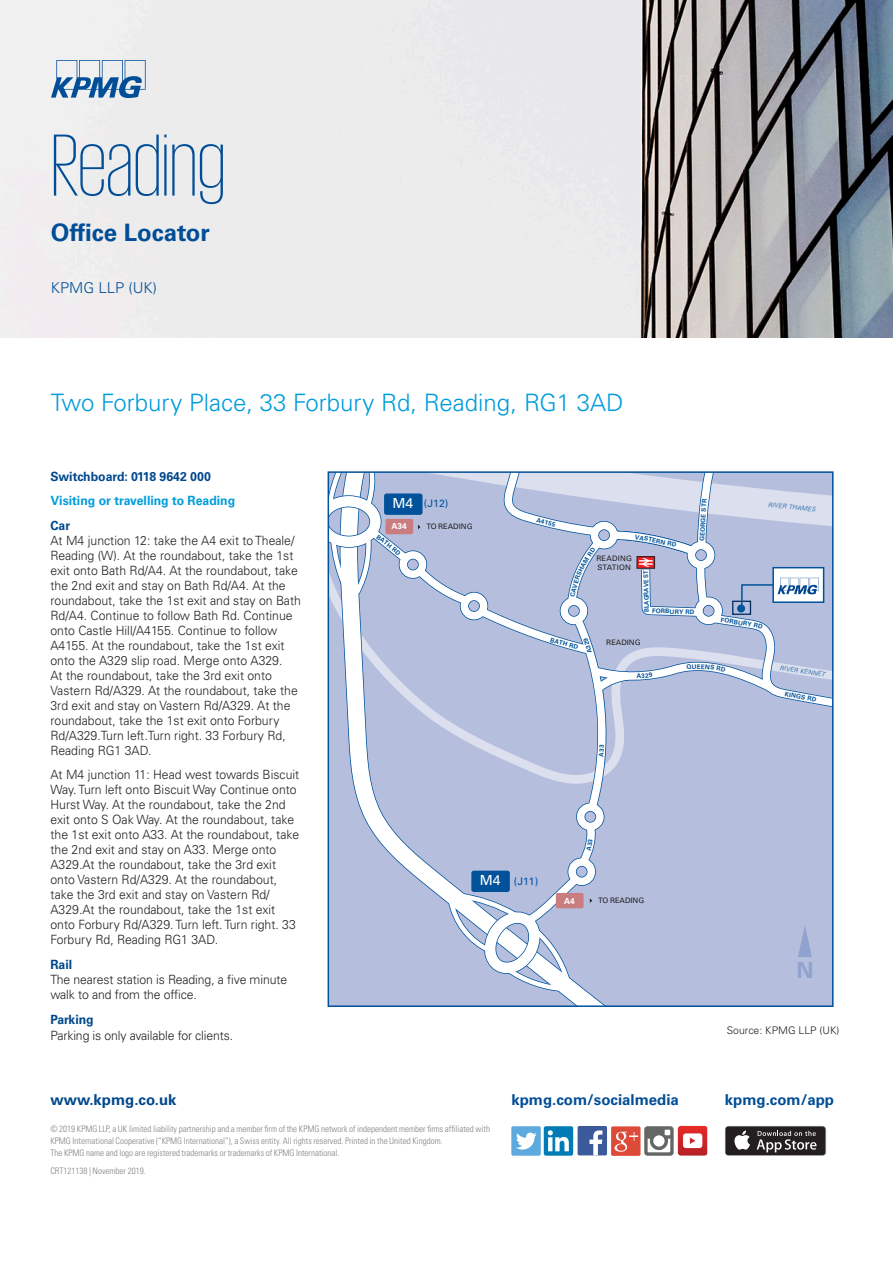
<style>
.page{position:relative;width:893px;height:1263px;background:#fff}
.page>*{position:absolute;margin:0;border:0;box-sizing:border-box;transform-origin:0 0}
.t1{font:200 90px "KPMG";color:#014d97}
.t2{font:300 24px "Univers LT Std";color:#009cdc}
.t3{font:700 24px "Univers LT Std";color:#014d97}
.t4{font:700 22.05px "Univers LT Std";color:#90a3ce}
.t5{font:700 15px "Univers LT Std";color:#014d97}
.t6{font:700 15px "Univers LT Std";color:#01478d}
.t7{font:300 15px "Univers LT Std";color:#014d97}
.t8{font:300 12.75px/15px "Univers LT Std";color:#231f20;scale:.96 1}
.t9{font:700 12.75px/23.5px "Univers LT Std";color:#009cdc;scale:.96 1}
.t10{font:300 10.5px "Univers LT Std";color:#231f20}
.t11{font:10.5px "Univers LT Std";color:#00529b}
.t12{font:300 condensed 9px/12px "Univers LT Std";color:#808285}
.t13{font:700 8.4px "Univers LT Std";color:#fff}
.t14{font:7.5px "Univers LT Std";color:#231f20}
.t15{font:7.5px/9px "Univers LT Std";letter-spacing:.03em;color:#231f20}
.t16{font:700 6.3px "Univers LT Std";color:#00529a}
.t17{font:italic 300 6.3px "Univers LT Std";color:#00529a}
.t18{font:700 6.3px "Univers LT Std";color:#00529a;scale:.93 1}
.s1{color:#01478d}
.s2{font-weight:700;color:#01478d}
.s3{font-size:13.95px;color:#fff}
</style>
<div class="page">
<img style="left:0;top:0;width:893px;height:338px">
<svg style="left:51px;top:60px;width:95px;height:38px"></svg>
<div style="left:725px;top:1126px;width:101px;height:30px;background:#7d7d7f;border-radius:4px"></div>
<div style="left:725px;top:1126px;width:100px;height:29px;background:#231f20;border-radius:3px"></div>
<svg style="left:734px;top:1130px;width:16px;height:20px"></svg>
<svg style="left:757px;top:1131px;width:59px;height:21px"></svg>
<div style="left:544px;top:1126px;width:29px;height:30px;background:#007bb6;border-radius:2px"></div>
<svg style="left:548px;top:1130px;width:21px;height:21px"></svg>
<div style="left:578px;top:1126px;width:29px;height:29px;background:#3c5a99;border-radius:2px"></div>
<svg style="left:589px;top:1130px;width:13px;height:25px"></svg>
<div style="left:611px;top:1126px;width:29px;height:30px;background:#de4a38;border-radius:2px"></div>
<svg style="left:614px;top:1132px;width:24px;height:20px"></svg>
<svg style="left:644px;top:1126px;width:63px;height:30px"></svg>
<div style="left:511px;top:1126px;width:30px;height:30px;background:#5ea9dd;border-radius:2px"></div>
<svg style="left:516px;top:1132px;width:21px;height:17px"></svg>
<svg style="left:328px;top:472px;width:505px;height:523px"></svg>
<p class="t1" style="left:51px;top:122px;width:176px">Reading</p>
<p class="t3" style="left:51px;top:218px;width:160px">Office Locator</p>
<p class="t7" style="left:51px;top:279px;width:107px">KPMG LLP (UK)</p>
<p class="t2" style="left:51px;top:387px;width:574px">Two Forbury Place, 33 Forbury Rd, Reading, RG1 3AD</p>
<p class="t9" style="left:50px;top:465px;width:194px"><span class="s1">Switchboard: 0118 9642 000<br></span>Visiting or travelling to Reading</p>
<p class="t8" style="left:50px;top:517px;width:262px"><span class="s2">Car<br></span>At M4 junction 12: take the A4 exit to Theale/ Reading (W). At the roundabout, take the 1st exit onto Bath Rd/A4. At the roundabout, take the 2nd exit and stay on Bath Rd/A4. At the roundabout, take the 1st exit and stay on Bath Rd/A4. Continue to follow Bath Rd. Continue onto Castle Hill/A4155. Continue to follow A4155. At the roundabout, take the 1st exit onto the A329 slip road. Merge onto A329.<br>At the roundabout, take the 3rd exit onto Vastern Rd/A329. At the roundabout, take the 3rd exit and stay on Vastern Rd/A329. At the roundabout, take the 1st exit onto Forbury Rd/A329.Turn left.Turn right. 33 Forbury Rd, Reading RG1 3AD.</p>
<p class="t8" style="left:50px;top:767px;width:261px">At M4 junction 11: Head west towards Biscuit Way. Turn left onto Biscuit Way Continue onto Hurst Way. At the roundabout, take the 2nd exit onto S Oak Way. At the roundabout, take the 1st exit onto A33. At the roundabout, take the 2nd exit and stay on A33. Merge onto A329.At the roundabout, take the 3rd exit onto Vastern Rd/A329. At the roundabout, take the 3rd exit and stay on Vastern Rd/ A329.At the roundabout, take the 1st exit onto Forbury Rd/A329. Turn left. Turn right. 33<br>Forbury Rd, Reading RG1 3AD.</p>
<p class="t8" style="left:50px;top:956px;width:248px"><span class="s2">Rail<br></span>The nearest station is Reading, a five minute walk to and from the office.</p>
<p class="t8" style="left:50px;top:1012px;width:192px;line-height:15.8px"><span class="s2">Parking<br></span>Parking is only available for clients.</p>
<p class="t10" style="left:727px;top:1024px;width:114px">Source: KPMG LLP (UK)</p>
<p class="t11" style="left:392px;top:497px;width:58px"><span class="s3">M4</span> (J12)</p>
<p class="t16" style="left:698px;top:541px;width:44px;rotate:-87deg">GEORGE STR</p>
<p class="t17" style="left:768px;top:501px;width:49px;rotate:6deg">RIVER THAMES</p>
<p class="t16" style="left:538px;top:516px;width:21px;rotate:15deg">A4155</p>
<p class="t13" style="left:391px;top:521px;width:17px">A34</p>
<p class="t14" style="left:426px;top:522px;width:48px">TO READING</p>
<p class="t16" style="left:635px;top:533px;width:44px;rotate:11deg">VASTERN RD</p>
<p class="t16" style="left:379px;top:533px;width:30px;rotate:38deg">BATH RD</p>
<p class="t15" style="left:596px;top:554px;width:37px">READING<br>STATION</p>
<p class="t18" style="left:643px;top:612px;width:47px;rotate:-91deg">BLAGRAVE ST</p>
<p class="t16" style="left:652px;top:607px;width:44px;rotate:2deg">FORBURY RD</p>
<p class="t16" style="left:722px;top:616px;width:44px;rotate:10deg">FORBURY RD</p>
<p class="t16" style="left:551px;top:636px;width:30px;rotate:16deg">BATH RD</p>
<p class="t16" style="left:586px;top:654px;width:17px;rotate:-108deg">A329</p>
<p class="t14" style="left:606px;top:637px;width:36px">READING</p>
<p class="t17" style="left:780px;top:663px;width:47px;rotate:9deg">RIVER KENNET</p>
<p class="t16" style="left:786px;top:690px;width:33px;rotate:10deg">KINGS RD</p>
<p class="t11" style="left:480px;top:875px;width:60px"><span class="s3">M4</span> (J11)</p>
<p class="t14" style="left:598px;top:896px;width:48px">TO READING</p>
<p class="t13" style="left:564px;top:896px;width:12px">A4</p>
<p class="t4" style="left:796px;top:957px;width:19px">N</p>
<p class="t6" style="left:51px;top:1091px;width:128px">www.kpmg.co.uk</p>
<p class="t12" style="left:50px;top:1123px;width:441px">© 2019 KPMG LLP, a UK limited liability partnership and a member firm of the KPMG network of independent member firms affiliated with<br>KPMG International Cooperative (“KPMG International”), a Swiss entity. All rights reserved. Printed in the United Kingdom.<br>The KPMG name and logo are registered trademarks or trademarks of KPMG International.</p>
<p class="t12" style="left:50px;top:1165px;width:97px">CRT121138 | November 2019.</p>
<p class="t5" style="left:511px;top:1091px;width:169px">kpmg.com/socialmedia</p>
<p class="t5" style="left:725px;top:1091px;width:111px">kpmg.com/app</p>
</div>
